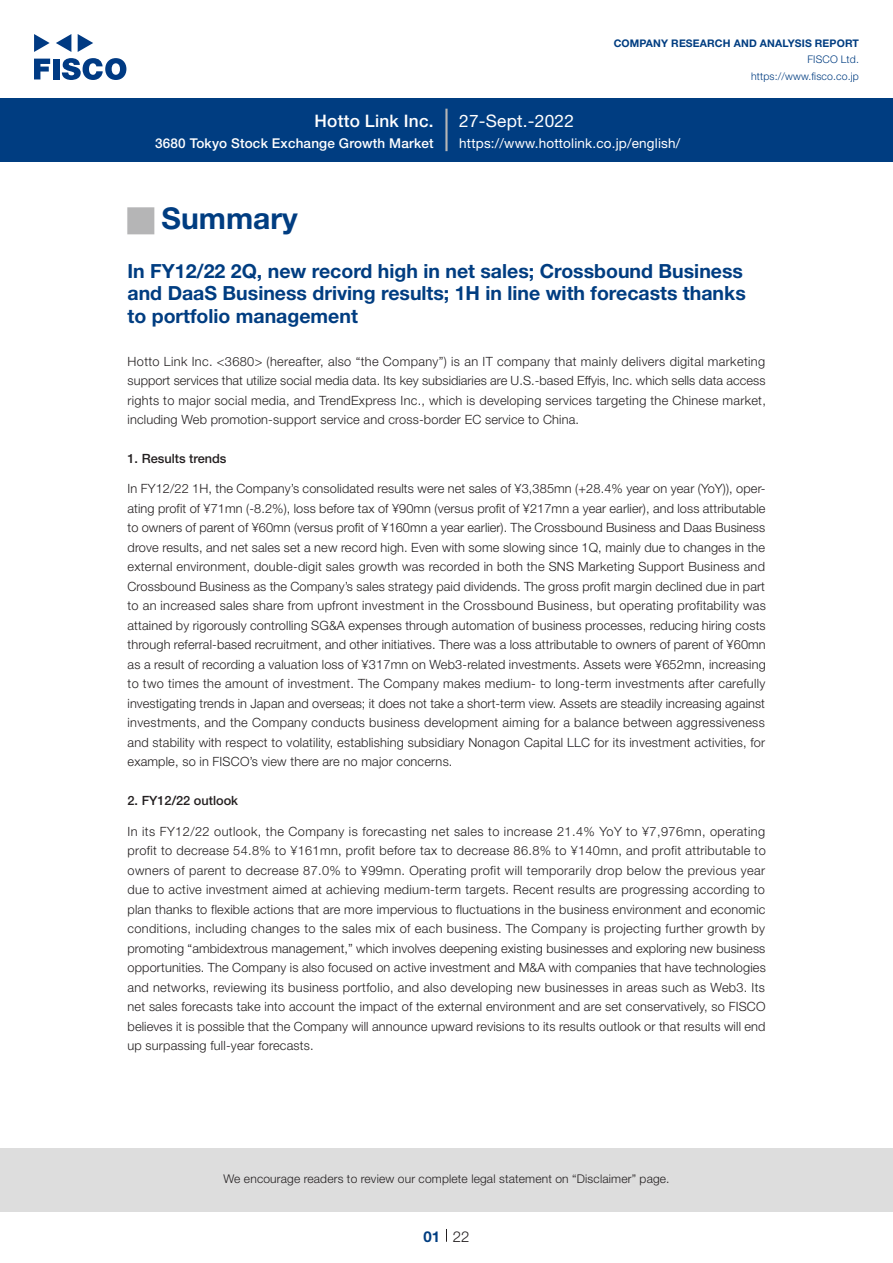
<style>
.page{position:relative;width:893px;height:1263px;background:#fff}
.page>*{position:absolute;margin:0;border:0;box-sizing:border-box;transform-origin:0 0}
.t1{font:700 30px "Helvetica Neue LT Std";color:#003d81}
.t2{font:27px "European Pi Std 1";color:#b5b5b6}
.t3{font:700 19.5px/22.5px "Helvetica Neue LT Std";color:#003d81}
.t4{font:17.25px "Helvetica Neue LT Std";letter-spacing:.015em;color:#fff}
.t5{font:500 17.25px "Helvetica Neue LT Std";letter-spacing:.015em;color:#fff}
.t6{font:300 15px "Helvetica Neue LT Std";color:#231f20}
.t7{font:700 15px "Helvetica Neue LT Std";color:#003d81}
.t8{font:13.5px "Helvetica Neue LT Std";letter-spacing:.015em;color:#fff}
.t9{font:500 13.5px "Helvetica Neue LT Std";letter-spacing:.015em;color:#fff}
.t10{font:300 12.75px/19.5px "Helvetica Neue LT Std";letter-spacing:.01em;color:#231f20;text-align:justify}
.t11{font:500 12.75px "Helvetica Neue LT Std";color:#231f20}
.t12{font:300 12px "Helvetica Neue LT Std";letter-spacing:.015em;color:#231f20}
.t13{font:700 10.5px "Helvetica Neue LT Std";letter-spacing:.015em;color:#003d81}
.t14{font:300 10.5px/16.5px "Helvetica Neue LT Std";letter-spacing:.015em;color:#003d81;text-align:right}
</style>
<div class="page">
<div style="left:0;top:1148px;width:893px;height:64px;background:#ddd"></div>
<svg style="left:34px;top:59px;width:16px;height:20px"></svg>
<div style="left:53px;top:59px;width:6px;height:20px;background:#003a83"></div>
<svg style="left:62px;top:58px;width:64px;height:22px"></svg>
<svg style="left:34px;top:34px;width:16px;height:18px"></svg>
<svg style="left:78px;top:34px;width:15px;height:18px"></svg>
<svg style="left:56px;top:34px;width:15px;height:18px"></svg>
<div style="left:0;top:98px;width:893px;height:64px;background:#003d81"></div>
<hr style="left:445px;top:109px;width:3px;height:42px;background:#b5b5b6">
<svg style="left:446px;top:1229px;width:1px;height:13px"></svg>
<h3 class="t5" style="left:315px;top:110px;width:121px">Hotto Link Inc.</h3>
<p class="t9" style="left:155px;top:135px;width:280px">3680 Tokyo Stock Exchange Growth Market</p>
<h3 class="t4" style="left:459px;top:110px;width:116px">27-Sept.-2022</h3>
<p class="t13" style="left:614px;top:37px;width:247px">COMPANY RESEARCH AND ANALYSIS REPORT</p>
<p class="t14" style="left:751px;top:51px;width:109px">FISCO Ltd. https://www.fisco.co j p.</p>
<p class="t8" style="left:459px;top:135px;width:223px">https://www.hottolink.co j p. /english/</p>
<h2 class="t2" style="left:128px;top:206px;width:28px">■</h2>
<h3 class="t3" style="left:128px;top:259px;width:620px">In FY12/22 Q2 , new record high in net sales; Crossbound Business and DaaS Business driving results H1; in line with forecasts thanks to portfolio management</h3>
<p class="t10" style="left:128px;top:351px;width:640px">Hotto Link Inc. &lt;3680&gt; (hereafter, also “the Company”) is an IT company that mainly delivers digital marketing support services that utilize social media data. Its key subsidiaries are U S. .-based Effyis, Inc. which sells data access rights to major social media, and TrendExpress Inc., which is developing services targeting the Chinese market, including Web promotion-support service and cross-border EC service to China.</p>
<p class="t11" style="left:128px;top:451px;width:100px">1. Results trends</p>
<h1 class="t1" style="left:162px;top:200px;width:138px">Summary</h1>
<p class="t10" style="left:128px;top:479px;width:639px">In FY12/22 H1 , the Company s’ consolidated results were net sales of ¥3,385mn (+28.4% year on year (YoY ,) ) oper-</p>
<p class="t10" style="left:128px;top:518px;width:640px">to owners of parent of ¥60mn (versus profit of ¥160mn a year earlier .) The Crossbound Business and Daas Business drove results, and net sales set a new record high. Even with some slowing since Q1 , mainly due to changes in the external environment, double-digit sales growth was recorded in both the SNS Marketing Support Business and Crossbound Business as the Company s’ sales strategy paid dividends. The gross profit margin declined due in part to an increased sales share from upfront investment in the Crossbound Business, but operating profitability was attained by rigorously controlling SG&amp;A expenses through automation of business processes, reducing hiring costs through referral-based recruitment, and other initiatives. There was a loss attributable to owners of parent of ¥60mn as a result of recording a valuation loss of ¥317mn on Web3-related investments. Assets were ¥652mn, increasing to two times the amount of investment. The Company makes medium- to long-term investments after carefully investigating trends in Japan and overseas; it does not take a short-term view. Assets are steadily increasing against investments, and the Company conducts business development aiming for a balance between aggressiveness and stability with respect to volatility, establishing subsidiary Nonagon Capital LLC for its investment activities, for example, so in FISCO s’ view there are no major concerns.</p>
<p class="t11" style="left:128px;top:793px;width:112px">2. FY12/22 outlook</p>
<p class="t10" style="left:128px;top:821px;width:640px">In its FY12/22 outlook, the Company is forecasting net sales to increase 21.4% YoY to ¥7,976mn, operating profit to decrease 54.8% to ¥161mn, profit before tax to decrease 86.8% to ¥140mn, and profit attributable to owners of parent to decrease 87.0% to ¥99mn. Operating profit will temporarily drop below the previous year due to active investment aimed at achieving medium-term targets. Recent results are progressing according to plan thanks to flexible actions that are more impervious to fluctuations in the business environment and economic conditions, including changes to the sales mix of each business. The Company is projecting further growth by promoting “ambidextrous management,” which involves deepening existing businesses and exploring new business opportunities. The Company is also focused on active investment and M&amp;A with companies that have technologies and networks, reviewing its business portfolio, and also developing new businesses in areas such as Web3. Its net sales forecasts take into account the impact of the external environment and are set conservatively, so FISCO believes isit possible that the Company will announce upward revisions to its results outlook or that results will end up surpassing full-year forecasts.</p>
<p class="t10" style="left:128px;top:498px;width:639px">ating profit of ¥71mn (-8.2% ,) loss before tax of ¥90mn (versus profit of ¥217mn a year earlier ,) and loss attributable</p>
<p class="t12" style="left:223px;top:1171px;width:448px">We encourage readers to review our complete legal statement on “Disclaimer” page.</p>
<p class="t7" style="left:423px;top:1227px;width:18px">01</p>
<p class="t6" style="left:453px;top:1227px;width:18px">22</p>
</div>
